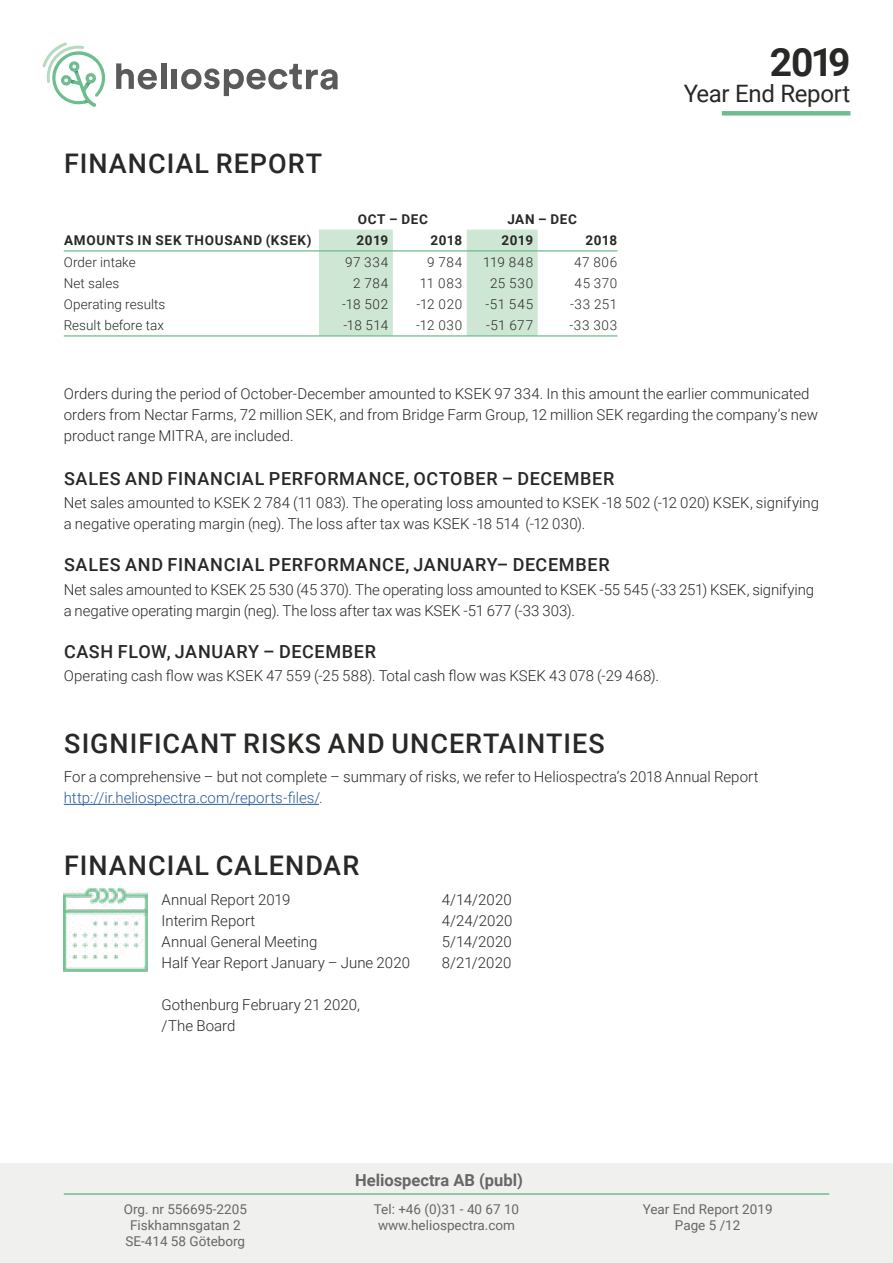
<style>
.page{position:relative;width:893px;height:1263px;background:#fff}
.page>*{position:absolute;margin:0;border:0;box-sizing:border-box;transform-origin:0 0}
.t1{font:700 39px "Roboto";color:#282827}
.t2{font:500 27px "Roboto";letter-spacing:.04em;color:#282827}
.t3{font:24px "Roboto";letter-spacing:-.01em;color:#282827}
.t4{font:500 18px "Roboto";letter-spacing:.04em;color:#282827}
.t5{font:700 16.5px "Roboto";color:#666766}
.t6{font:300 15px/21px "Roboto";color:#282827}
.t7{font:300 15px "Roboto";color:#275b9b}
.t8{font:300 13.5px "Roboto";letter-spacing:.01em;color:#282827}
.t9{font:13.5px/16.2px "Roboto";color:#666766;text-align:center}
.t10{font:700 13.5px "Roboto";letter-spacing:.05em;color:#282827}
</style>
<div class="page">
<svg style="left:116px;top:63px;width:41px;height:26px"></svg>
<div style="left:161px;top:63px;width:5px;height:26px;background:#5a5a5a"></div>
<div style="left:172px;top:69px;width:5px;height:20px;background:#5a5a5a"></div>
<svg style="left:181px;top:64px;width:157px;height:32px"></svg>
<svg style="left:43px;top:43px;width:62px;height:64px"></svg>
<div style="left:722px;top:111px;width:128px;height:5px;background:#6ebd8f"></div>
<div style="left:0;top:1163px;width:893px;height:100px;background:#f0f0ef"></div>
<hr style="left:64px;top:1193px;width:765px;height:2px;background:#6ebd8f">
<svg style="left:319px;top:230px;width:219px;height:105px"></svg>
<hr style="left:64px;top:250px;width:255px;height:2px;background:#6ebd8f">
<hr style="left:319px;top:250px;width:74px;height:2px;background:#6ebd8f">
<hr style="left:393px;top:250px;width:74px;height:2px;background:#6ebd8f">
<hr style="left:467px;top:250px;width:71px;height:2px;background:#6ebd8f">
<hr style="left:538px;top:250px;width:80px;height:2px;background:#6ebd8f">
<hr style="left:64px;top:335px;width:255px;height:2px;background:#6ebd8f">
<hr style="left:319px;top:335px;width:74px;height:2px;background:#6ebd8f">
<hr style="left:393px;top:335px;width:74px;height:2px;background:#6ebd8f">
<hr style="left:467px;top:335px;width:71px;height:2px;background:#6ebd8f">
<hr style="left:538px;top:335px;width:80px;height:2px;background:#6ebd8f">
<hr style="left:64px;top:804px;width:255px;height:1px;background:#275b9b">
<img style="left:64px;top:888px;width:84px;height:84px">
<h2 class="t2" style="left:64px;top:145px;width:259px">FINANCIAL REPORT</h2>
<p class="t10" style="left:358px;top:210px;width:72px">OCT – DEC</p>
<p class="t10" style="left:507px;top:210px;width:71px">JAN – DEC</p>
<p class="t10" style="left:64px;top:231px;width:249px">AMOUNTS IN SEK THOUSAND (KSEK)</p>
<p class="t10" style="left:357px;top:231px;width:33px">2019</p>
<p class="t10" style="left:430px;top:231px;width:33px">2018</p>
<p class="t10" style="left:501px;top:231px;width:33px">2019</p>
<p class="t10" style="left:585px;top:231px;width:33px">2018</p>
<p class="t8" style="left:64px;top:252px;width:73px">Order intake</p>
<p class="t8" style="left:345px;top:252px;width:45px">97 334</p>
<p class="t8" style="left:427px;top:252px;width:37px">9 784</p>
<p class="t8" style="left:483px;top:252px;width:51px">119 848</p>
<p class="t8" style="left:574px;top:252px;width:45px">47 806</p>
<p class="t8" style="left:64px;top:274px;width:57px">Net sales</p>
<p class="t8" style="left:353px;top:274px;width:37px">2 784</p>
<p class="t8" style="left:420px;top:274px;width:44px">11 083</p>
<p class="t8" style="left:490px;top:274px;width:45px">25 530</p>
<p class="t8" style="left:574px;top:274px;width:44px">45 370</p>
<p class="t8" style="left:64px;top:295px;width:103px">Operating results</p>
<p class="t8" style="left:342px;top:295px;width:48px">-18 502</p>
<p class="t8" style="left:416px;top:295px;width:47px">-12 020</p>
<p class="t8" style="left:485px;top:295px;width:49px">-51 545</p>
<p class="t8" style="left:570px;top:295px;width:49px">-33 251</p>
<p class="t8" style="left:64px;top:316px;width:102px">Result before tax</p>
<p class="t8" style="left:343px;top:316px;width:46px">-18 514</p>
<p class="t8" style="left:416px;top:316px;width:47px">-12 030</p>
<p class="t8" style="left:486px;top:316px;width:49px">-51 677</p>
<p class="t8" style="left:569px;top:316px;width:49px">-33 303</p>
<h1 class="t1" style="left:770px;top:35px;width:82px">2019</h1>
<h3 class="t3" style="left:684px;top:76px;width:168px">Year End Report</h3>
<p class="t6" style="left:64px;top:383px;width:756px">Orders during the period of October-December amounted to KSEK 97 334. In this amount the earlier communicated orders from Nectar Farms, 72 million SEK, and from Bridge Farm Group, 12 million SEK regarding the company’s new product range MITRA, are included.</p>
<p class="t4" style="left:64px;top:466px;width:552px">SALES AND FINANCIAL PERFORMANCE, OCTOBER – DECEMBER</p>
<p class="t6" style="left:64px;top:492px;width:757px">Net sales amounted to KSEK 2 784 (11 083). The operating loss amounted to KSEK -18 502 (-12 020) KSEK, signifying a negative operating margin (neg). The loss after tax was KSEK -18 514 (-12 030).</p>
<p class="t4" style="left:64px;top:552px;width:547px">SALES AND FINANCIAL PERFORMANCE, JANUARY– DECEMBER</p>
<p class="t6" style="left:64px;top:578px;width:752px">Net sales amounted to KSEK 25 530 (45 370). The operating loss amounted to KSEK -55 545 (-33 251) KSEK, signifying a negative operating margin (neg). The loss after tax was KSEK -51 677 (-33 303).</p>
<p class="t4" style="left:64px;top:639px;width:313px">CASH FLOW, JANUARY – DECEMBER</p>
<p class="t6" style="left:64px;top:664px;width:597px">Operating cash flow was KSEK 47 559 (-25 588). Total cash flow was KSEK 43 078 (-29 468).</p>
<h2 class="t2" style="left:64px;top:724px;width:542px">SIGNIFICANT RISKS AND UNCERTAINTIES</h2>
<p class="t6" style="left:64px;top:766px;width:696px">For a comprehensive – but not complete – summary of risks, we refer to Heliospectra’s 2018 Annual Report</p>
<p class="t7" style="left:64px;top:787px;width:260px">http://ir.heliospectra.com/reports-files/.</p>
<h2 class="t2" style="left:64px;top:847px;width:296px">FINANCIAL CALENDAR</h2>
<p class="t6" style="left:162px;top:888px;width:130px">Annual Report 2019</p>
<p class="t6" style="left:442px;top:888px;width:71px">4/14/2020</p>
<p class="t6" style="left:162px;top:909px;width:95px">Interim Report</p>
<p class="t6" style="left:442px;top:909px;width:72px">4/24/2020</p>
<p class="t6" style="left:162px;top:930px;width:157px">Annual General Meeting</p>
<p class="t6" style="left:442px;top:930px;width:71px">5/14/2020</p>
<p class="t6" style="left:162px;top:951px;width:250px">Half Year Report January – June 2020</p>
<p class="t6" style="left:442px;top:951px;width:71px">8/21/2020</p>
<p class="t6" style="left:162px;top:994px;width:200px">Gothenburg February 21 2020, /The Board</p>
<p class="t5" style="left:355px;top:1169px;width:169px">Heliospectra AB (publ)</p>
<p class="t9" style="left:124px;top:1200px;width:125px">Org. nr 556695-2205<br>Fiskhamnsgatan 2<br>SE-414 58 Göteborg</p>
<p class="t9" style="left:374px;top:1200px;width:147px">Tel: +46 (0)31 - 40 67 10 www.heliospectra.com</p>
<p class="t9" style="left:643px;top:1200px;width:131px">Year End Report 2019<br>Page 5 /12</p>
</div>
